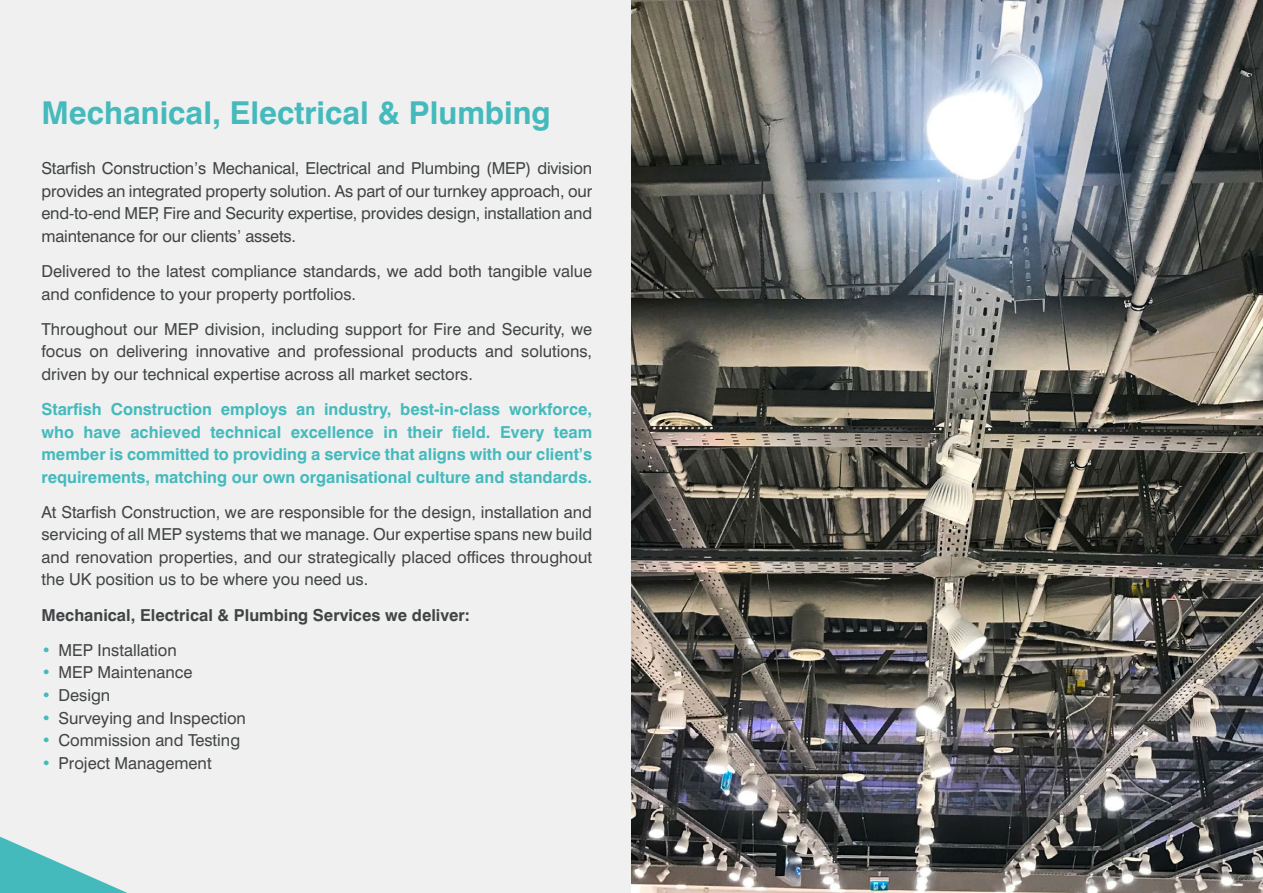
<style>
.page{position:relative;width:1263px;height:893px;background:#fff}
.page>*{position:absolute;margin:0;border:0;box-sizing:border-box;transform-origin:0 0}
.t1{font:700 31.5px "Swiss 721 BT";color:#45babd}
.t2{font:16.5px/22.5px "Swiss 721 BT";color:#414445;text-align:justify}
.t3{font:700 16.5px/22.5px "Swiss 721 BT";color:#45babd;text-align:justify}
.t4{font:700 16.5px "Swiss 721 BT";color:#414445}
.s1{color:#45babd}
</style>
<div class="page">
<div style="left:0;top:0;width:804px;height:893px;background:#f0f0f0"></div>
<svg style="left:0;top:837px;width:128px;height:56px"></svg>
<img style="left:631px;top:0;width:632px;height:893px">
<h1 class="t1" style="left:41px;top:94px;width:511px">Mechanical, Electrical &amp; Plumbing</h1>
<p class="t2" style="left:41px;top:157px;width:552px">Starfish Construction’s Mechanical, Electrical and Plumbing (MEP) division provides an integrated property solution. As part of our turnkey approach, our end-to-end MEP, Fire and Security expertise, provides design, installation and maintenance for our clients’ assets.</p>
<p class="t2" style="left:41px;top:260px;width:552px">Delivered to the latest compliance standards, we add both tangible value and confidence to your property portfolios.</p>
<p class="t2" style="left:41px;top:318px;width:552px">Throughout our MEP division, including support for Fire and Security, we focus on delivering innovative and professional products and solutions, driven by our technical expertise across all market sectors.</p>
<p class="t3" style="left:41px;top:398px;width:552px">Starfish Construction employs an industry, best-in-class workforce, who have achieved technical excellence in their field. Every team member is committed to providing a service that aligns with our client’s requirements, matching our own organisational culture and standards.</p>
<p class="t2" style="left:41px;top:501px;width:552px">At Starfish Construction, we are responsible for the design, installation and servicing of all MEP systems that we manage. Our expertise spans new build and renovation properties, and our strategically placed offices throughout the UK position us to be where you need us.</p>
<p class="t4" style="left:41px;top:605px;width:430px">Mechanical, Electrical &amp; Plumbing Services we deliver:</p>
<p class="t2" style="left:41px;top:639px;width:137px"><span class="s1">•</span> MEP Installation</p>
<p class="t2" style="left:41px;top:661px;width:152px"><span class="s1">•</span> MEP Maintenance</p>
<p class="t2" style="left:41px;top:684px;width:70px"><span class="s1">•</span> Design</p>
<p class="t2" style="left:41px;top:706px;width:206px"><span class="s1">•</span> Surveying and Inspection</p>
<p class="t2" style="left:41px;top:729px;width:200px"><span class="s1">•</span> Commission and Testing</p>
<p class="t2" style="left:41px;top:751px;width:172px"><span class="s1">•</span> Project Management</p>
</div>
